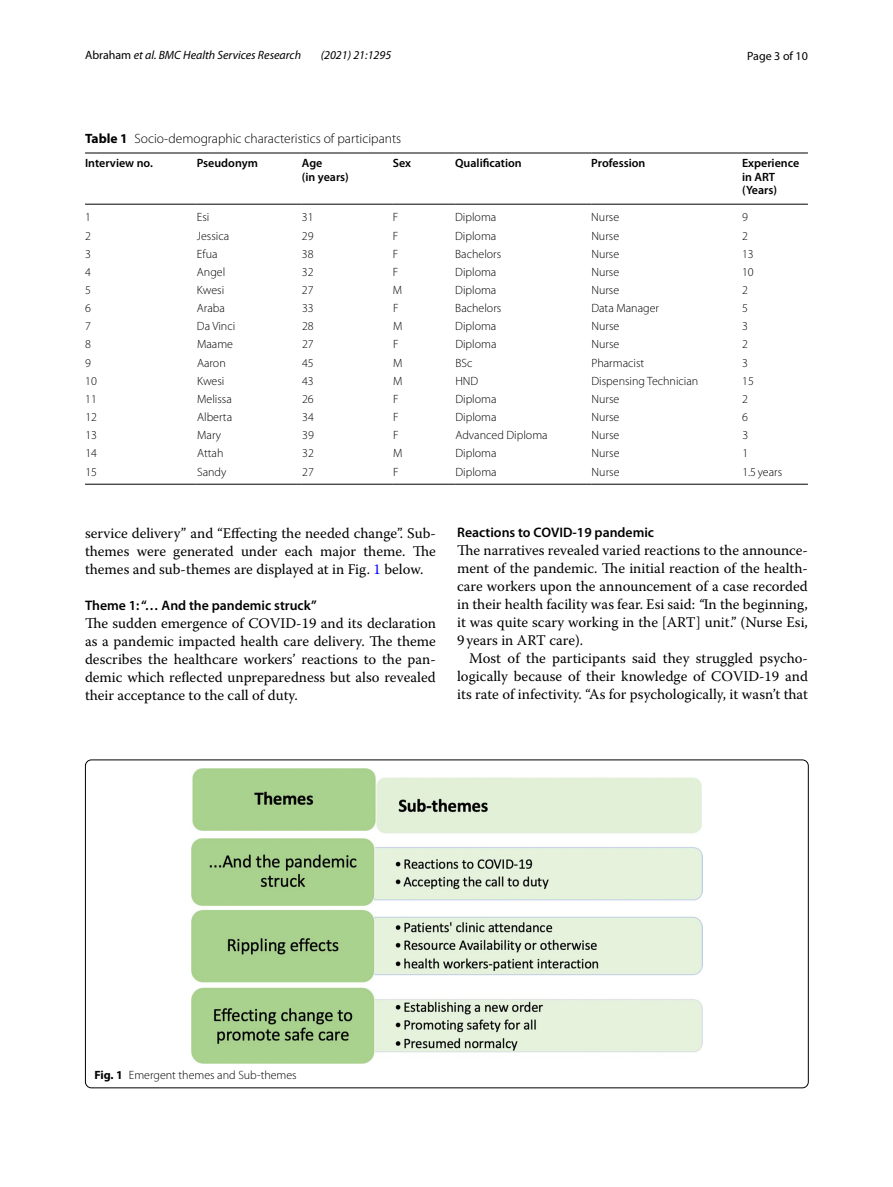
<style>
.page{position:relative;width:893px;height:1187px;background:#fff}
.page>*{position:absolute;margin:0;border:0;box-sizing:border-box;transform-origin:0 0}
.t1{font:14.7px/18px "Warnock Pro";color:#000;text-align:justify}
.t2{font:600 13.8px "Myriad Pro";color:#000}
.t3{font:300 13.5px "Myriad Pro";color:#000}
.t4{font:300 12px "Myriad Pro";color:#000}
.t5{font:600 12px/13.5px "Myriad Pro";color:#000}
.t6{font:italic 12px "Myriad Pro";color:#000}
.t7{font:12px "Myriad Pro";color:#000}
.s1{font-style:normal}
.s2{font-weight:700}
.s3{color:#00f}
.s4{font-style:italic}
</style>
<div class="page">
<hr style="left:85px;top:153px;width:112px;height:1px;background:#000">
<hr style="left:85px;top:204px;width:112px;height:1px;background:#000">
<hr style="left:197px;top:153px;width:105px;height:1px;background:#000">
<hr style="left:197px;top:204px;width:105px;height:1px;background:#000">
<hr style="left:302px;top:153px;width:91px;height:1px;background:#000">
<hr style="left:302px;top:204px;width:91px;height:1px;background:#000">
<hr style="left:393px;top:153px;width:62px;height:1px;background:#000">
<hr style="left:393px;top:204px;width:62px;height:1px;background:#000">
<hr style="left:455px;top:153px;width:136px;height:1px;background:#000">
<hr style="left:455px;top:204px;width:136px;height:1px;background:#000">
<hr style="left:591px;top:153px;width:151px;height:1px;background:#000">
<hr style="left:591px;top:204px;width:151px;height:1px;background:#000">
<hr style="left:742px;top:153px;width:66px;height:1px;background:#000">
<hr style="left:742px;top:204px;width:66px;height:1px;background:#000">
<hr style="left:85px;top:484px;width:112px;height:1px;background:#000">
<hr style="left:197px;top:484px;width:105px;height:1px;background:#000">
<hr style="left:302px;top:484px;width:91px;height:1px;background:#000">
<hr style="left:393px;top:484px;width:62px;height:1px;background:#000">
<hr style="left:455px;top:484px;width:136px;height:1px;background:#000">
<hr style="left:591px;top:484px;width:151px;height:1px;background:#000">
<hr style="left:742px;top:484px;width:66px;height:1px;background:#000">
<img style="left:192px;top:768px;width:510px;height:295px">
<p class="t6" style="left:85px;top:48px;width:218px"><span class="s1">Abraham</span> et al. BMC Health Services Research</p>
<p class="t6" style="left:321px;top:48px;width:72px">(2021) 21:1295</p>
<p class="t7" style="left:747px;top:48px;width:62px">Page 3 of 10</p>
<p class="t3" style="left:85px;top:131px;width:318px"><span class="s2">Table 1</span> Socio-demographic characteristics of participants</p>
<p class="t5" style="left:85px;top:156px;width:69px">Interview no.</p>
<p class="t5" style="left:197px;top:156px;width:63px">Pseudonym</p>
<p class="t5" style="left:302px;top:156px;width:49px">Age<br>(in years)</p>
<p class="t5" style="left:393px;top:156px;width:20px">Sex</p>
<p class="t5" style="left:455px;top:156px;width:68px">Qualification</p>
<p class="t5" style="left:591px;top:156px;width:56px">Profession</p>
<p class="t5" style="left:742px;top:156px;width:59px">Experience in ART (Years)</p>
<p class="t4" style="left:85px;top:211px;width:7px">1</p>
<p class="t4" style="left:197px;top:211px;width:14px">Esi</p>
<p class="t4" style="left:302px;top:211px;width:13px">31</p>
<p class="t4" style="left:393px;top:211px;width:7px">F</p>
<p class="t4" style="left:455px;top:211px;width:43px">Diploma</p>
<p class="t4" style="left:591px;top:211px;width:29px">Nurse</p>
<p class="t4" style="left:742px;top:211px;width:7px">9</p>
<p class="t4" style="left:85px;top:229px;width:7px">2</p>
<p class="t4" style="left:197px;top:229px;width:34px">Jessica</p>
<p class="t4" style="left:302px;top:229px;width:13px">29</p>
<p class="t4" style="left:393px;top:229px;width:7px">F</p>
<p class="t4" style="left:455px;top:229px;width:43px">Diploma</p>
<p class="t4" style="left:591px;top:229px;width:29px">Nurse</p>
<p class="t4" style="left:742px;top:229px;width:7px">2</p>
<p class="t4" style="left:85px;top:247px;width:7px">3</p>
<p class="t4" style="left:197px;top:247px;width:22px">Efua</p>
<p class="t4" style="left:302px;top:247px;width:13px">38</p>
<p class="t4" style="left:393px;top:247px;width:7px">F</p>
<p class="t4" style="left:455px;top:247px;width:48px">Bachelors</p>
<p class="t4" style="left:591px;top:247px;width:29px">Nurse</p>
<p class="t4" style="left:742px;top:247px;width:13px">13</p>
<p class="t4" style="left:85px;top:265px;width:7px">4</p>
<p class="t4" style="left:197px;top:265px;width:30px">Angel</p>
<p class="t4" style="left:302px;top:265px;width:13px">32</p>
<p class="t4" style="left:393px;top:265px;width:7px">F</p>
<p class="t4" style="left:455px;top:265px;width:43px">Diploma</p>
<p class="t4" style="left:591px;top:265px;width:29px">Nurse</p>
<p class="t4" style="left:742px;top:265px;width:13px">10</p>
<p class="t4" style="left:85px;top:283px;width:7px">5</p>
<p class="t4" style="left:197px;top:283px;width:29px">Kwesi</p>
<p class="t4" style="left:302px;top:283px;width:13px">27</p>
<p class="t4" style="left:393px;top:283px;width:11px">M</p>
<p class="t4" style="left:455px;top:283px;width:43px">Diploma</p>
<p class="t4" style="left:591px;top:283px;width:29px">Nurse</p>
<p class="t4" style="left:742px;top:283px;width:7px">2</p>
<p class="t4" style="left:85px;top:301px;width:7px">6</p>
<p class="t4" style="left:197px;top:301px;width:30px">Araba</p>
<p class="t4" style="left:302px;top:301px;width:13px">33</p>
<p class="t4" style="left:393px;top:301px;width:7px">F</p>
<p class="t4" style="left:455px;top:301px;width:48px">Bachelors</p>
<p class="t4" style="left:591px;top:301px;width:69px">Data Manager</p>
<p class="t4" style="left:742px;top:301px;width:7px">5</p>
<p class="t4" style="left:85px;top:319px;width:7px">7</p>
<p class="t4" style="left:197px;top:319px;width:40px">Da Vinci</p>
<p class="t4" style="left:302px;top:319px;width:13px">28</p>
<p class="t4" style="left:393px;top:319px;width:11px">M</p>
<p class="t4" style="left:455px;top:319px;width:43px">Diploma</p>
<p class="t4" style="left:591px;top:319px;width:29px">Nurse</p>
<p class="t4" style="left:742px;top:319px;width:7px">3</p>
<p class="t4" style="left:85px;top:338px;width:7px">8</p>
<p class="t4" style="left:197px;top:338px;width:37px">Maame</p>
<p class="t4" style="left:302px;top:338px;width:13px">27</p>
<p class="t4" style="left:393px;top:338px;width:7px">F</p>
<p class="t4" style="left:455px;top:338px;width:43px">Diploma</p>
<p class="t4" style="left:591px;top:338px;width:29px">Nurse</p>
<p class="t4" style="left:742px;top:338px;width:7px">2</p>
<p class="t4" style="left:85px;top:356px;width:7px">9</p>
<p class="t4" style="left:197px;top:356px;width:30px">Aaron</p>
<p class="t4" style="left:302px;top:356px;width:13px">45</p>
<p class="t4" style="left:393px;top:356px;width:11px">M</p>
<p class="t4" style="left:455px;top:356px;width:19px">BSc</p>
<p class="t4" style="left:591px;top:356px;width:54px">Pharmacist</p>
<p class="t4" style="left:742px;top:356px;width:7px">3</p>
<p class="t4" style="left:85px;top:374px;width:13px">10</p>
<p class="t4" style="left:197px;top:374px;width:29px">Kwesi</p>
<p class="t4" style="left:302px;top:374px;width:13px">43</p>
<p class="t4" style="left:393px;top:374px;width:11px">M</p>
<p class="t4" style="left:455px;top:374px;width:24px">HND</p>
<p class="t4" style="left:591px;top:374px;width:108px">Dispensing Technician</p>
<p class="t4" style="left:742px;top:374px;width:13px">15</p>
<p class="t4" style="left:85px;top:392px;width:13px">11</p>
<p class="t4" style="left:197px;top:392px;width:36px">Melissa</p>
<p class="t4" style="left:302px;top:392px;width:13px">26</p>
<p class="t4" style="left:393px;top:392px;width:7px">F</p>
<p class="t4" style="left:455px;top:392px;width:43px">Diploma</p>
<p class="t4" style="left:591px;top:392px;width:29px">Nurse</p>
<p class="t4" style="left:742px;top:392px;width:7px">2</p>
<p class="t4" style="left:85px;top:410px;width:13px">12</p>
<p class="t4" style="left:197px;top:410px;width:37px">Alberta</p>
<p class="t4" style="left:302px;top:410px;width:13px">34</p>
<p class="t4" style="left:393px;top:410px;width:7px">F</p>
<p class="t4" style="left:455px;top:410px;width:43px">Diploma</p>
<p class="t4" style="left:592px;top:410px;width:29px">Nurse</p>
<p class="t4" style="left:742px;top:410px;width:7px">6</p>
<p class="t4" style="left:85px;top:428px;width:13px">13</p>
<p class="t4" style="left:197px;top:428px;width:26px">Mary</p>
<p class="t4" style="left:302px;top:428px;width:13px">39</p>
<p class="t4" style="left:393px;top:428px;width:7px">F</p>
<p class="t4" style="left:455px;top:428px;width:94px">Advanced Diploma</p>
<p class="t4" style="left:592px;top:428px;width:29px">Nurse</p>
<p class="t4" style="left:742px;top:428px;width:7px">3</p>
<p class="t4" style="left:85px;top:447px;width:13px">14</p>
<p class="t4" style="left:197px;top:447px;width:28px">Attah</p>
<p class="t4" style="left:302px;top:447px;width:13px">32</p>
<p class="t4" style="left:393px;top:447px;width:11px">M</p>
<p class="t4" style="left:455px;top:447px;width:43px">Diploma</p>
<p class="t4" style="left:592px;top:447px;width:29px">Nurse</p>
<p class="t4" style="left:742px;top:447px;width:7px">1</p>
<p class="t4" style="left:85px;top:465px;width:13px">15</p>
<p class="t4" style="left:197px;top:465px;width:31px">Sandy</p>
<p class="t4" style="left:302px;top:465px;width:13px">27</p>
<p class="t4" style="left:393px;top:465px;width:7px">F</p>
<p class="t4" style="left:455px;top:465px;width:43px">Diploma</p>
<p class="t4" style="left:592px;top:465px;width:29px">Nurse</p>
<p class="t4" style="left:742px;top:465px;width:41px">1.5 years</p>
<p class="t1" style="left:85px;top:523px;width:352px">service delivery” and “Effecting the needed change”. Sub&shy;themes were generated under each major theme. The themes and sub-themes are displayed at in Fig. <span class="s3">1</span> below.</p>
<p class="t2" style="left:85px;top:596px;width:233px">Theme 1: “… And the pandemic struck”</p>
<p class="t1" style="left:85px;top:613px;width:352px">The sudden emergence of COVID-19 and its declaration as a pandemic impacted health care delivery. The theme describes the healthcare workers’ reactions to the pan&shy;demic which reflected unpreparedness but also revealed their acceptance to the call of duty.</p>
<p class="t2" style="left:457px;top:523px;width:199px">Reactions to COVID‑19 pandemic</p>
<p class="t1" style="left:457px;top:541px;width:352px">The narratives revealed varied reactions to the announce&shy;ment of the pandemic. The initial reaction of the health&shy;care workers upon the announcement of a case recorded in their health facility was fear. Esi said: <span class="s4">“</span>In the beginning, it was quite scary working in the [ART] unit.” (Nurse Esi, 9years in ART care).</p>
<p class="t1" style="left:457px;top:649px;width:352px;text-indent:12px">Most of the participants said they struggled psycho&shy;logically because of their knowledge of COVID-19 and its rate of infectivity. “As for psychologically, it wasn’t that</p>
<p class="t4" style="left:94px;top:1067px;width:204px"><span class="s2">Fig. 1</span> Emergent themes and Sub-themes</p>
</div>
